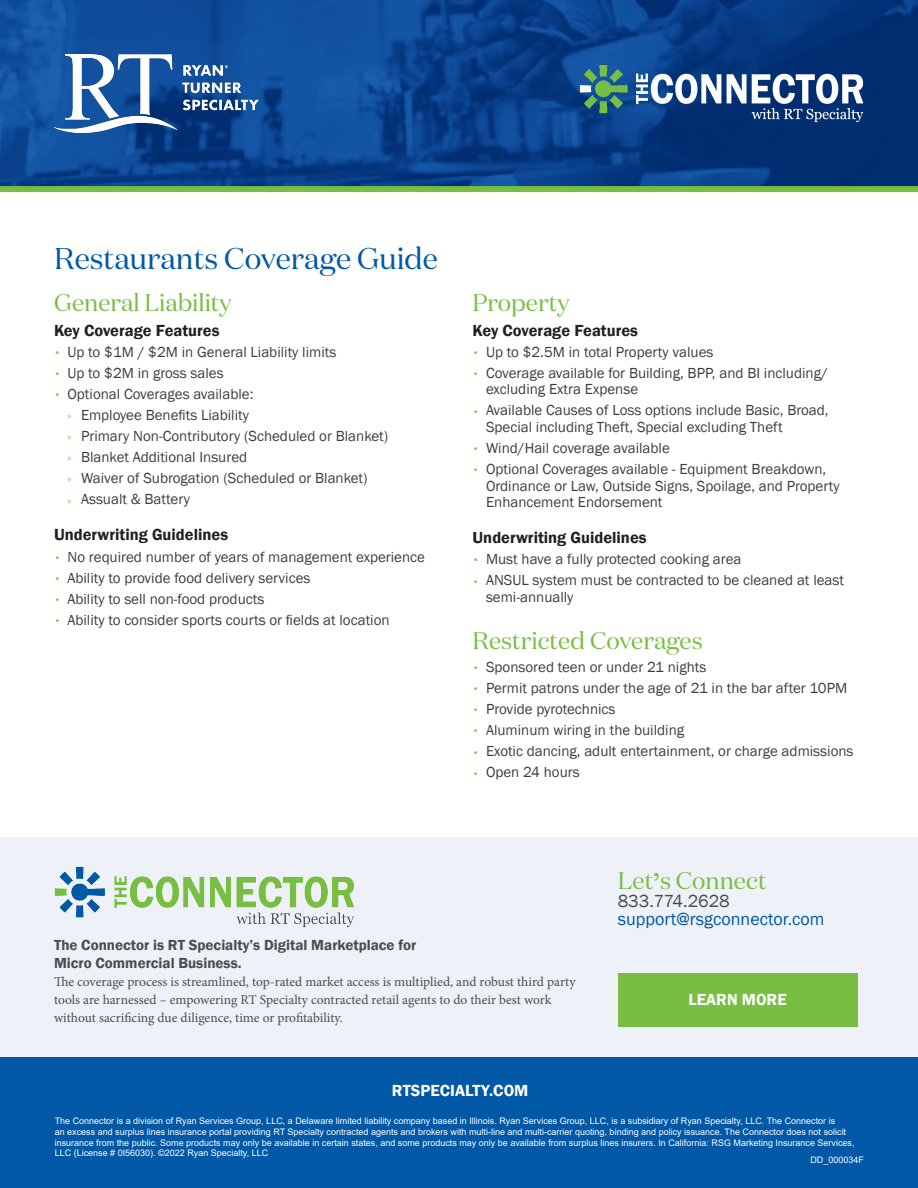
<style>
.page{position:relative;width:918px;height:1188px;background:#fff}
.page>*{position:absolute;margin:0;border:0;box-sizing:border-box;transform-origin:0 0}
.t1{font:30px "Domaine Display Test";color:#0158a6}
.t2{font:24px "Domaine Display Test";color:#77be42}
.t3{font:18px "Franklin Gothic";color:#0158a6}
.t4{font:18px "Franklin Gothic";color:#4b4c4d}
.Bold_Header{font:600 16.5px "Franklin Gothic";color:#231f20}
.Bold_Header-2{font:600 16.5px "Franklin Gothic";color:#fff}
.t5{font:15px/16.5px "Franklin Gothic";color:#3e3e3f}
.Bold_Header-3{font:600 15px/18px "Franklin Gothic";color:#4b4c4d}
.t6{font:13.5px/18px "Minion Pro";color:#4b4c4d}
.Disclaimer{font:9px/10.8px "Arial";color:#fff}
.s1{font-size:9.75px;color:#84c451}
.s2{font-family:"Myriad Pro";font-size:9.75px;color:#84c451}
.s3{font-family:"Baskerville";font-weight:600}
</style>
<div class="page">
<img style="left:0;top:0;width:918px;height:186px">
<div style="left:0;top:1057px;width:918px;height:131px;background:#0158a6"></div>
<div style="left:0;top:837px;width:918px;height:220px;background:#eef1f8"></div>
<img style="left:55px;top:866px;width:299px;height:61px">
<div style="left:618px;top:973px;width:240px;height:53px;background:#77be42"></div>
<img style="left:54px;top:54px;width:205px;height:78px">
<img style="left:580px;top:64px;width:284px;height:58px">
<div style="left:0;top:186px;width:918px;height:6px;background:#77be42"></div>
<p class="t1" style="left:54px;top:240px;width:386px">Restaurants Coverage Guide</p>
<p class="t2" style="left:54px;top:288px;width:179px">General Liability</p>
<p class="Bold_Header" style="left:54px;top:320px;width:167px">Key Coverage Features</p>
<p class="t5" style="left:54px;top:344px;width:284px"><span class="s1">•</span> Up to $1M / $2M in General Liability limits</p>
<p class="t5" style="left:54px;top:365px;width:171px"><span class="s1">•</span> Up to $2M in gross sales</p>
<p class="t5" style="left:54px;top:386px;width:201px"><span class="s1">•</span> Optional Coverages available:</p>
<p class="t5" style="left:68px;top:407px;width:183px"><span class="s2">»</span> Employee Benefits Liability</p>
<p class="t5" style="left:68px;top:428px;width:322px"><span class="s2">»</span> Primary Non-Contributory (Scheduled or Blanket)</p>
<p class="t5" style="left:68px;top:449px;width:181px"><span class="s2">»</span> Blanket Additional Insured</p>
<p class="t5" style="left:68px;top:470px;width:302px"><span class="s2">»</span> Waiver of Subrogation (Scheduled or Blanket)</p>
<p class="t5" style="left:68px;top:491px;width:124px"><span class="s2">»</span> Assualt &amp; Battery</p>
<p class="Bold_Header" style="left:54px;top:525px;width:176px">Underwriting Guidelines</p>
<p class="t5" style="left:54px;top:549px;width:373px"><span class="s1">•</span> No required number of years of management experience</p>
<p class="t5" style="left:54px;top:570px;width:258px"><span class="s1">•</span> Ability to provide food delivery services</p>
<p class="t5" style="left:54px;top:591px;width:212px"><span class="s1">•</span> Ability to sell non-food products</p>
<p class="t5" style="left:54px;top:612px;width:337px"><span class="s1">•</span> Ability to consider sports courts or fields at location</p>
<p class="t2" style="left:472px;top:288px;width:99px">Property</p>
<p class="Bold_Header" style="left:472px;top:320px;width:167px">Key Coverage Features</p>
<p class="t5" style="left:472px;top:344px;width:242px"><span class="s1">•</span> Up to $2.5M in total Property values</p>
<p class="t5" style="left:486px;top:365px;width:343px;text-indent:-14px"><span class="s1">•</span> Coverage available for Building, BPP, and BI including/ excluding Extra Expense</p>
<p class="t5" style="left:486px;top:402px;width:344px;text-indent:-14px"><span class="s1">•</span> Available Causes of Loss options include Basic, Broad,<br>Special including Theft, Special excluding Theft</p>
<p class="t5" style="left:472px;top:440px;width:199px"><span class="s1">•</span> Wind/Hail coverage available</p>
<p class="t5" style="left:486px;top:461px;width:355px;text-indent:-14px"><span class="s1">•</span> Optional Coverages available - Equipment Breakdown,<br>Ordinance or Law, Outside Signs, Spoilage, and Property<br>Enhancement Endorsement</p>
<p class="Bold_Header" style="left:472px;top:527px;width:176px">Underwriting Guidelines</p>
<p class="t5" style="left:472px;top:551px;width:270px"><span class="s1">•</span> Must have a fully protected cooking area</p>
<p class="t5" style="left:486px;top:572px;width:360px;text-indent:-14px"><span class="s1">•</span> ANSUL system must be contracted to be cleaned at least semi-annually</p>
<p class="t2" style="left:472px;top:625px;width:232px">Restricted Coverages</p>
<p class="t5" style="left:472px;top:659px;width:235px"><span class="s1">•</span> Sponsored teen or under 21 nights</p>
<p class="t5" style="left:472px;top:680px;width:376px"><span class="s1">•</span> Permit patrons under the age of 21 in the bar after 10PM</p>
<p class="t5" style="left:472px;top:701px;width:145px"><span class="s1">•</span> Provide pyrotechnics</p>
<p class="t5" style="left:472px;top:722px;width:213px"><span class="s1">•</span> Aluminum wiring in the building</p>
<p class="t5" style="left:472px;top:743px;width:383px"><span class="s1">•</span> Exotic dancing, adult entertainment, or charge admissions</p>
<p class="t5" style="left:472px;top:764px;width:109px"><span class="s1">•</span> Open 24 hours</p>
<p class="t2" style="left:618px;top:866px;width:151px">Let<span class="s3">’</span>s Connect</p>
<p class="t4" style="left:618px;top:890px;width:114px">833.774.2628</p>
<p class="t3" style="left:618px;top:908px;width:208px">support@rsgconnector.com</p>
<p class="Bold_Header-3" style="left:54px;top:936px;width:364px">The Connector is RT Specialty’s Digital Marketplace for<br>Micro Commercial Business.</p>
<p class="t6" style="left:54px;top:973px;width:523px">The coverage process is streamlined, top-rated market access is multiplied, and robust third party tools are harnessed – empowering RT Specialty contracted retail agents to do their best work without sacrificing due diligence, time or profitability.</p>
<p class="Bold_Header-2" style="left:392px;top:1080px;width:138px">RTSPECIALTY.COM</p>
<p class="Bold_Header-2" style="left:688px;top:990px;width:100px">LEARN MORE</p>
<p class="Disclaimer" style="left:55px;top:1115px;width:801px">The Connector is a division of Ryan Services Group, LLC, a Delaware limited liability company based in Illinois. Ryan Services Group, LLC, is a subsidiary of Ryan Specialty, LLC. The Connector is<br>an excess and surplus lines insurance portal providing RT Specialty contracted agents and brokers with multi-line and multi-carrier quoting, binding and policy issuance. The Connector does not solicit insurance from the public. Some products may only be available in certain states, and some products may only be available from surplus lines insurers. In California: RSG Marketing Insurance Services, LLC (License # 0I56030). ©2022 Ryan Specialty, LLC</p>
<p class="Disclaimer" style="left:810px;top:1154px;width:55px">DD_000034F</p>
</div>
